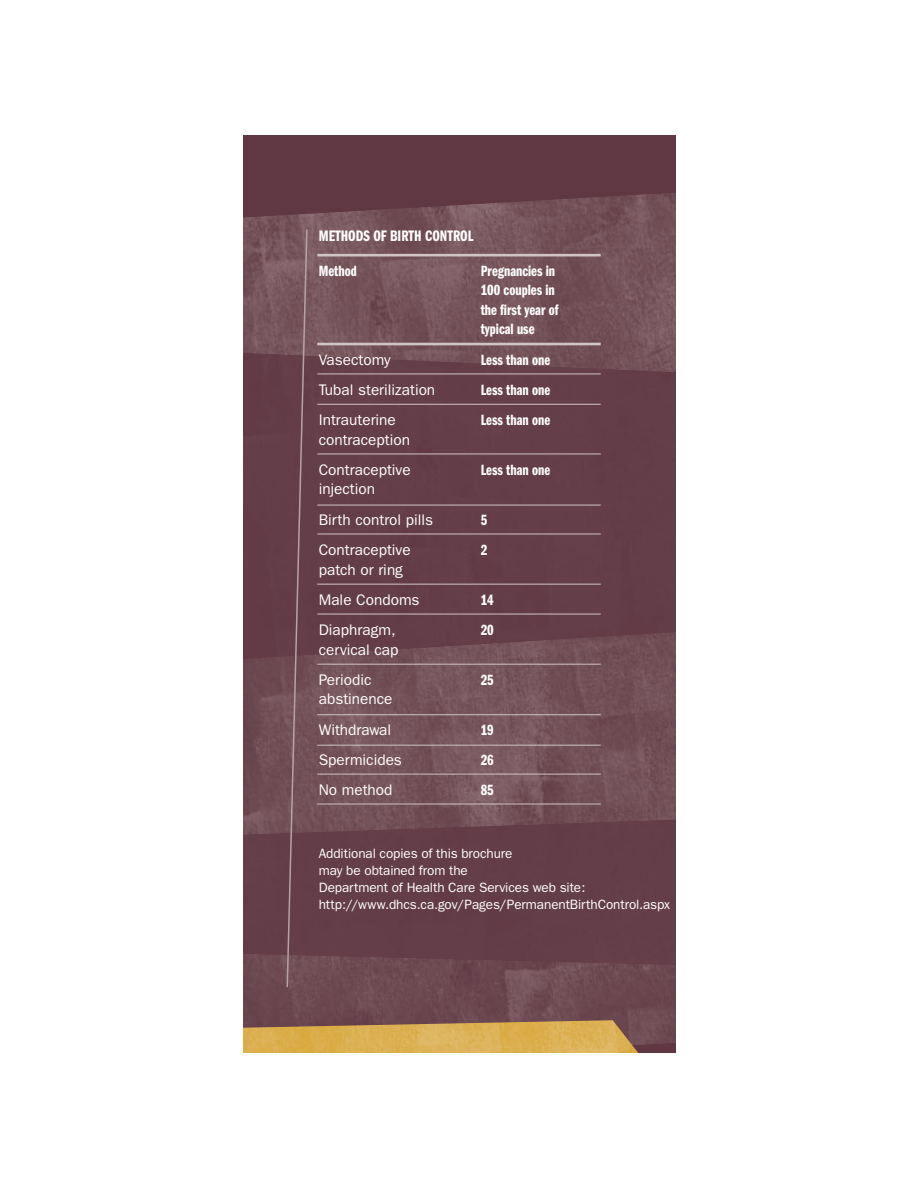
<style>
.page{position:relative;width:918px;height:1188px;background:#fff}
.page>*{position:absolute;margin:0;border:0;box-sizing:border-box;transform-origin:0 0}
.t1{font:15.75px "Franklin Gothic Demi Cmpr";color:#fff}
.t2{font:15.3px/19.5px "Franklin Gothic";color:#fff}
.t3{font:15.3px/19.5px "Franklin Gothic Demi Cmpr";color:#fff}
.t4{font:13.5px/17.2px "Franklin Gothic";letter-spacing:-.005em;color:#fff}
</style>
<div class="page">
<div style="left:243px;top:135px;width:432px;height:57px;background:#603844"></div>
<img style="left:243px;top:192px;width:432px;height:861px">
<svg style="left:243px;top:805px;width:432px;height:171px;fill:#6f4d55"></svg>
<img style="left:243px;top:819px;width:432px;height:147px">
<img style="left:243px;top:353px;width:432px;height:306px">
<hr style="left:317px;top:343px;width:284px;height:2px;background:#d0c4c5">
<hr style="left:317px;top:373px;width:284px;height:1px;background:#d0c4c5">
<hr style="left:317px;top:404px;width:284px;height:1px;background:#d0c4c5">
<hr style="left:317px;top:453px;width:284px;height:1px;background:#d0c4c5">
<hr style="left:317px;top:505px;width:284px;height:1px;background:#d0c4c5">
<hr style="left:317px;top:534px;width:284px;height:1px;background:#d0c4c5">
<hr style="left:317px;top:584px;width:284px;height:1px;background:#d0c4c5">
<hr style="left:317px;top:614px;width:284px;height:1px;background:#d0c4c5">
<hr style="left:317px;top:664px;width:284px;height:1px;background:#d0c4c5">
<hr style="left:317px;top:714px;width:284px;height:1px;background:#d0c4c5">
<hr style="left:317px;top:745px;width:284px;height:1px;background:#d0c4c5">
<hr style="left:317px;top:774px;width:284px;height:1px;background:#d0c4c5">
<hr style="left:317px;top:804px;width:284px;height:1px;background:#d0c4c5">
<hr style="left:317px;top:254px;width:284px;height:2px;background:#d0c4c5">
<svg style="left:286px;top:228px;width:22px;height:761px"></svg>
<img style="left:243px;top:1020px;width:395px;height:33px">
<p class="t1" style="left:319px;top:231px;width:156px">METHODS OF BIRTH CONTROL</p>
<p class="t3" style="left:319px;top:262px;width:39px">Method</p>
<p class="t3" style="left:481px;top:262px;width:79px">Pregnancies in<br>100 couples in the first year of typical use</p>
<p class="t2" style="left:319px;top:351px;width:73px">Vasectomy</p>
<p class="t3" style="left:481px;top:351px;width:71px">Less than one</p>
<p class="t2" style="left:319px;top:381px;width:118px">Tubal sterilization</p>
<p class="t3" style="left:481px;top:381px;width:71px">Less than one</p>
<p class="t2" style="left:319px;top:411px;width:93px">Intrauterine contraception</p>
<p class="t3" style="left:481px;top:412px;width:71px">Less than one</p>
<p class="t2" style="left:319px;top:461px;width:93px">Contraceptive injection</p>
<p class="t3" style="left:481px;top:461px;width:71px">Less than one</p>
<p class="t2" style="left:319px;top:511px;width:116px">Birth control pills</p>
<p class="t3" style="left:481px;top:511px;width:8px">5</p>
<p class="t2" style="left:319px;top:541px;width:93px">Contraceptive patch or ring</p>
<p class="t3" style="left:481px;top:541px;width:8px">2</p>
<p class="t2" style="left:319px;top:591px;width:102px">Male Condoms</p>
<p class="t3" style="left:481px;top:591px;width:15px">14</p>
<p class="t2" style="left:319px;top:621px;width:81px">Diaphragm, cervical cap</p>
<p class="t3" style="left:481px;top:622px;width:15px">20</p>
<p class="t2" style="left:319px;top:671px;width:75px">Periodic abstinence</p>
<p class="t3" style="left:481px;top:671px;width:15px">25</p>
<p class="t2" style="left:319px;top:721px;width:74px">Withdrawal</p>
<p class="t3" style="left:481px;top:721px;width:15px">19</p>
<p class="t2" style="left:319px;top:751px;width:85px">Spermicides</p>
<p class="t3" style="left:481px;top:751px;width:15px">26</p>
<p class="t2" style="left:319px;top:782px;width:75px">No method</p>
<p class="t3" style="left:481px;top:782px;width:15px">85</p>
<p class="t4" style="left:319px;top:845px;width:353px">Additional copies of this brochure<br>may be obtained from the<br>Department of Health Care Services web site: http://www.dhcs.ca.gov/Pages/PermanentBirthControl.aspx</p>
</div>
